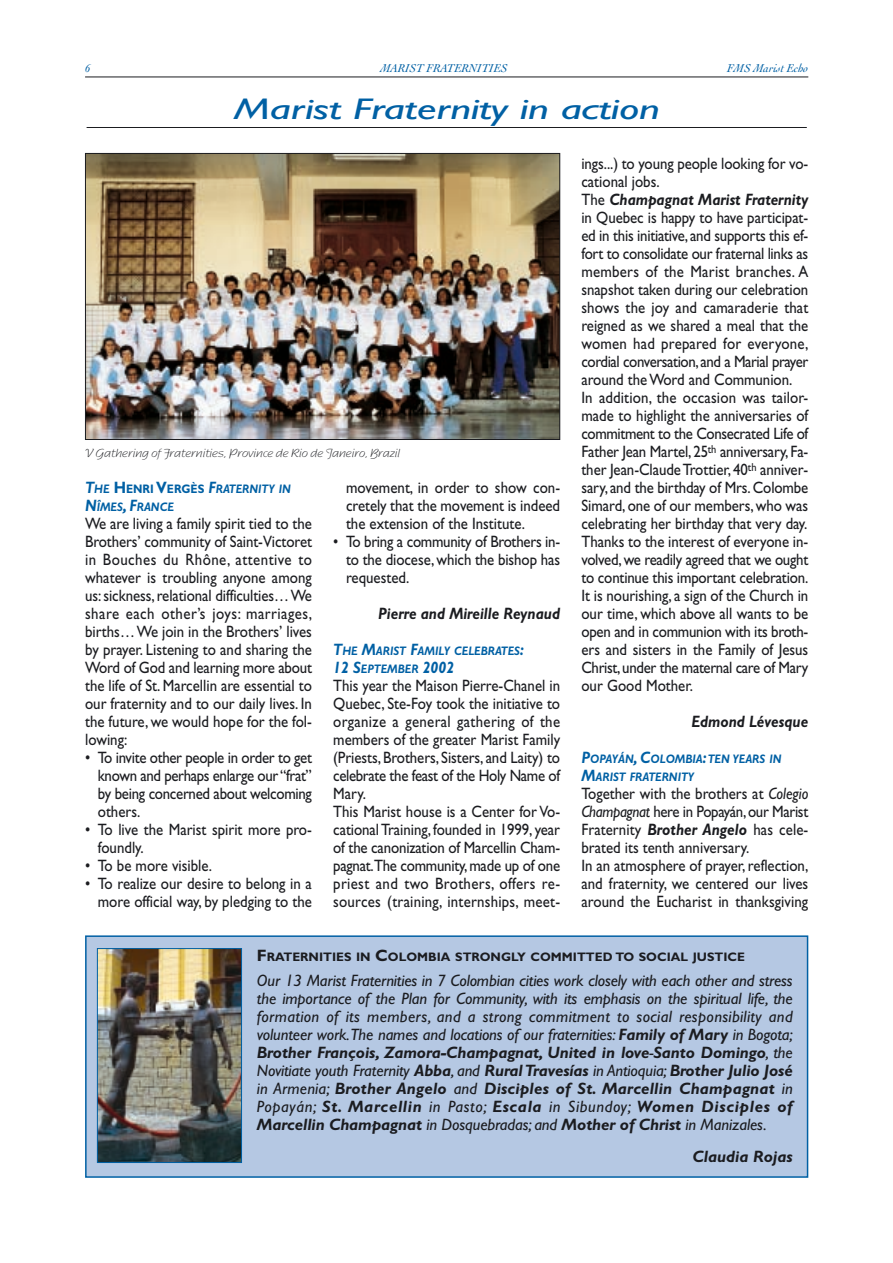
<style>
.page{position:relative;width:893px;height:1263px;background:#fff}
.page>*{position:absolute;margin:0;border:0;box-sizing:border-box;transform-origin:0 0}
.t1{font:italic 30px "Gill Sans";letter-spacing:-.01em;color:#0060a4;scale:1.5 1}
.t2{font:16.5px/18px "Gill Sans";letter-spacing:-.005em;color:#1b1c20;text-align:justify;scale:.9 1}
.t3{font:italic 16.5px/18px "Gill Sans";letter-spacing:-.01em;color:#1b1c20;text-align:justify}
.t4{font:italic 700 16.5px "Gill Sans";color:#1b1c20;scale:.9 1}
.t5{font:italic 700 16.5px "Gill Sans";color:#1b1c20}
.t6{font:italic 700 12.3px/18px "Gill Sans";color:#0060a4;scale:.9 1}
.t7{font:700 12.3px "Gill Sans";color:#1b1c20}
.t8{font:12px "Nadianne";color:#1b1c20}
.t9{font:italic 12px "Cochin";color:#0060a4}
.s1{font-weight:700;font-style:italic}
.s2{font-size:16.5px}
.s3{font-style:italic}
.s4{font-style:normal;font-size:16.5px}
.s5{font-style:normal}
.s6{font-weight:700}
</style>
<div class="page">
<hr style="left:85px;top:77px;width:723px;height:1px;background:#1b1c20">
<hr style="left:87px;top:127px;width:719px;height:1px;background:#1b1c20">
<img style="left:87px;top:155px;width:471px;height:283px">
<div style="left:85px;top:153px;width:475px;height:287px;border:1px solid #1b1c20"></div>
<div style="left:86px;top:936px;width:721px;height:241px;background:#b5c8e3"></div>
<div style="left:85px;top:935px;width:723px;height:243px;border:2px solid #0060a4"></div>
<img style="left:99px;top:950px;width:141px;height:211px">
<div style="left:97px;top:948px;width:145px;height:215px;border:1px solid #0060a4"></div>
<p class="t9" style="left:85px;top:64px;width:7px">6</p>
<p class="t9" style="left:380px;top:64px;width:129px">MARIST FRATERNITIES</p>
<p class="t9" style="left:727px;top:64px;width:83px">FMS Marist Echo</p>
<h1 class="t1" style="left:233px;top:98px;width:286px">Marist Fraternity in action</h1>
<p class="t2" style="left:581px;top:156px;width:254px;text-align:left">ings...) to young people looking for vo&shy;cational jobs.<br>The <span class="s1">Champagnat Marist Fraternity </span>in Quebec is happy to have participat&shy;ed in this initiative,and supports this ef&shy;fort to consolidate our fraternal links as members of the Marist branches. A snapshot taken during our celebration shows the joy and camaraderie that reigned as we shared a meal that the women had prepared for everyone, cordial conversation,and a Marial prayer around the Word and Communion.<br>In addition, the occasion was tailor&shy;made to highlight the anniversaries of commitment to the Consecrated Life of Father Jean Martel,25<sup>th</sup> anniversary,Fa&shy;ther Jean-Claude Trottier, 40<sup>th</sup> anniver&shy;sary, and the birthday of Mrs. Colombe Simard, one of our members, who was celebrating her birthday that very day.<br>Thanks to the interest of everyone in&shy;volved,we readily agreed that we ought to continue this important celebration.<br>It is nourishing, a sign of the Church in our time, which above all wants to be open and in communion with its broth&shy;ers and sisters in the Family of Jesus Christ,under the maternal care of Mary our Good Mother.</p>
<p class="t4" style="left:691px;top:715px;width:131px">Edmond Lévesque</p>
<p class="t6" style="left:581px;top:751px;width:224px"><span class="s2">P</span>OPAYÁN<span class="s2">, C</span>OLOMBIA<span class="s2">:</span>TEN YEARS IN<br><span class="s2">M</span>ARIST FRATERNITY</p>
<p class="t2" style="left:581px;top:786px;width:253px;text-align:left">Together with the brothers at <span class="s3">Colegio Champagnat</span> here in Popayán,our Marist Fraternity <span class="s1">Brother Angelo</span> has cele&shy;brated its tenth anniversary.<br>In an atmosphere of prayer, reflection, and fraternity, we centered our lives around the Eucharist in thanksgiving</p>
<p class="t8" style="left:85px;top:446px;width:316px">V Gathering of Fraternities, Province de Rio de Janeiro, Brazil</p>
<p class="t2" style="left:346px;top:480px;width:239px">movement, in order to show con&shy;cretely that the movement is indeed the extension of the Institute.</p>
<p class="t2" style="left:346px;top:534px;width:239px;text-indent:-13px">• To bring a community of Brothers in&shy;to the diocese, which the bishop has requested.</p>
<p class="t4" style="left:378px;top:607px;width:203px">Pierre and Mireille Reynaud</p>
<p class="t6" style="left:333px;top:643px;width:213px"><span class="s2">T</span>HE <span class="s2">M</span>ARIST <span class="s2">F</span>AMILY CELEBRATES<span class="s2">:<br>12 S</span>EPTEMBER <span class="s2">2002</span></p>
<p class="t2" style="left:333px;top:678px;width:253px;text-align:left">This year the Maison Pierre-Chanel in Quebec, Ste-Foy took the initiative to organize a general gathering of the members of the greater Marist Family (Priests, Brothers, Sisters, and Laity) to celebrate the feast of the Holy Name of Mary.<br>This Marist house is a Center for Vo&shy;cational Training, founded in 1999, year of the canonization of Marcellin Cham&shy;pagnat.The community,made up of one priest and two Brothers, offers re&shy;sources (training, internships, meet-</p>
<p class="t6" style="left:85px;top:481px;width:230px"><span class="s2">T</span>HE <span class="s4">H</span><span class="s5">ENRI</span> <span class="s4">V</span><span class="s5">ERGÈS</span> <span class="s2">F</span>RATERNITY IN<br><span class="s2">N</span>ÎMES<span class="s2">, F</span>RANCE</p>
<p class="t2" style="left:85px;top:516px;width:253px">We are living a family spirit tied to the Brothers’ community of Saint-Victoret in Bouches du Rhône, attentive to whatever is troubling anyone among us: sickness, relational difficulties… We share each other’s joys: marriages, births… We join in the Brothers’ lives by prayer. Listening to and sharing the Word of God and learning more about the life of St. Marcellin are essential to our fraternity and to our daily lives. In the future, we would hope for the fol&shy;lowing:</p>
<p class="t2" style="left:98px;top:750px;width:239px;text-indent:-13px">• To invite other people in order to get known and perhaps enlarge our “frat” by being concerned about welcoming others.</p>
<p class="t2" style="left:98px;top:822px;width:239px;text-indent:-13px">• To live the Marist spirit more pro&shy;foundly.</p>
<p class="t2" style="left:85px;top:858px;width:143px">• To be more visible.</p>
<p class="t2" style="left:85px;top:876px;width:253px;text-align:right">• To realize our desire to belong in a more official way, by pledging to the</p>
<p class="t7" style="left:257px;top:953px;width:489px"><span class="s2">F</span>RATERNITIES IN <span class="s2">C</span>OLOMBIA STRONGLY COMMITTED TO SOCIAL JUSTICE</p>
<p class="t3" style="left:257px;top:974px;width:537px">Our 13 Marist Fraternities in 7 Colombian cities work closely with each other and stress the importance of the Plan for Community, with its emphasis on the spiritual life, the formation of its members, and a strong commitment to social responsibility and volunteer work.The names and locations of our fraternities: <span class="s6">Family of Mary</span> in Bogota; <span class="s6">Brother François, Zamora-Champagnat, United in love</span>-<span class="s6">Santo Domingo</span>, the Novitiate youth Fraternity <span class="s6">Abba</span>, and <span class="s6">Rural Travesías</span> in Antioquia; <span class="s6">Brother Julio José </span>in Armenia; <span class="s6">Brother Angelo</span> and <span class="s6">Disciples of St. Marcellin Champagnat</span> in Popayán; <span class="s6">St. Marcellin</span> in Pasto; <span class="s6">Escala</span> in Sibundoy; <span class="s6">Women Disciples of Marcellin Champagnat</span> in Dosquebradas; and <span class="s6">Mother of Christ</span> in Manizales.</p>
<p class="t5" style="left:692px;top:1151px;width:102px">Claudia Rojas</p>
</div>
